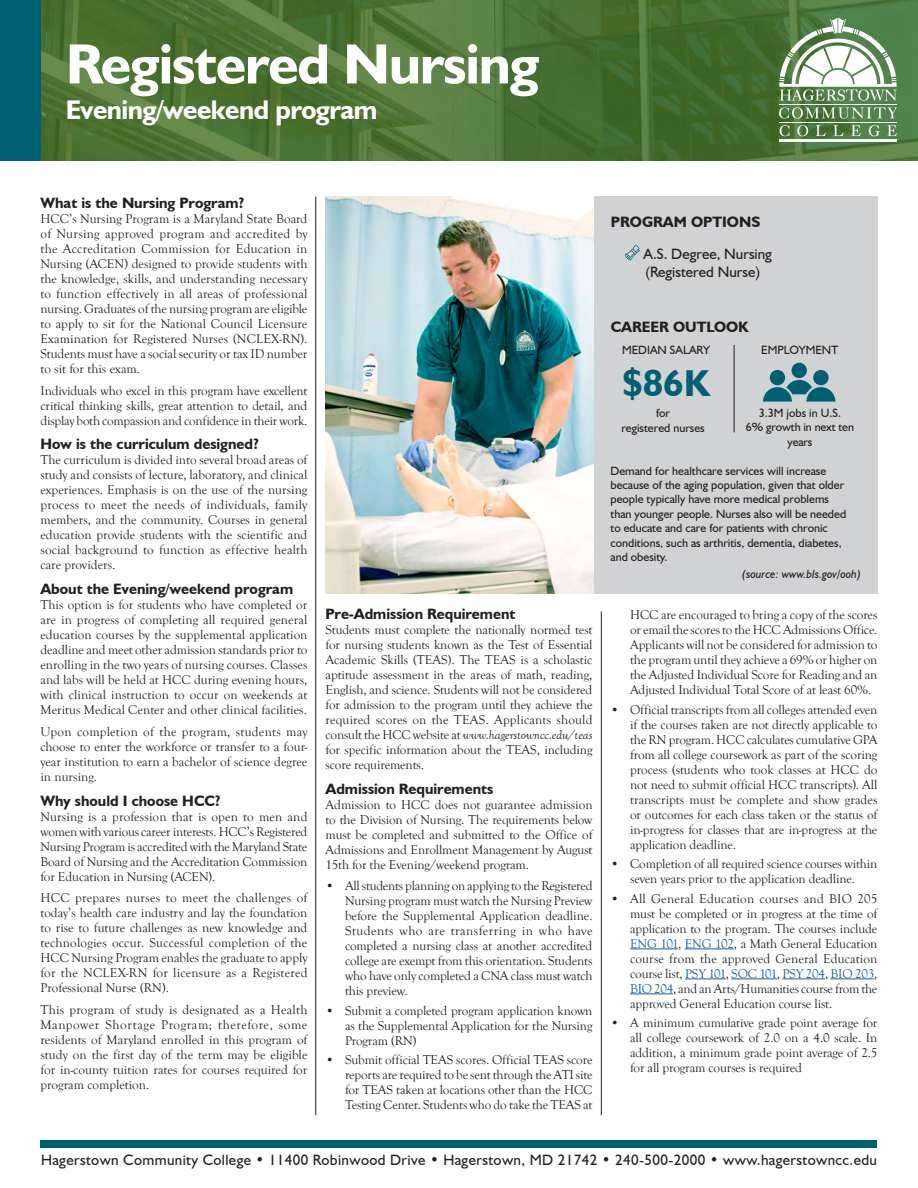
<style>
.page{position:relative;width:918px;height:1188px;background:#fff}
.page>*{position:absolute;margin:0;border:0;box-sizing:border-box;transform-origin:0 0}
.t1{font:700 57px "Humanist 521 BT";letter-spacing:-.02em;color:#fff}
.t2{font:700 37.5px "Humanist 521 BT";color:#006072}
.t3{font:700 27px "Humanist 521 BT";letter-spacing:-.02em;color:#fff}
.t4{font:700 15px "Humanist 521 BT";color:#231f20}
.t5{font:15px "Humanist 521 BT";letter-spacing:.025em;color:#231f20}
.t6{font:15px/18px "Humanist 521 BT";color:#231f20}
.t7{font:13.2px/15px "Goudy Old Style T";letter-spacing:-.01em;color:#231f20;text-align:justify}
.t8{font:12px/14.4px "Humanist 521 BT";color:#231f20;text-align:center}
.t9{font:italic 12px "Humanist 521 BT";color:#231f20}
.s1{font-style:italic}
.s2{color:#175d9e}
</style>
<div class="page">
<div style="left:326px;top:197px;width:552px;height:397px;background:#d1d2d4"></div>
<img style="left:40px;top:0;width:878px;height:160px">
<hr style="left:779px;top:122px;width:117px;height:1px;background:#fff">
<hr style="left:779px;top:104px;width:117px;height:1px;background:#fff">
<hr style="left:779px;top:139px;width:117px;height:3px;background:#fff">
<svg style="left:779px;top:107px;width:118px;height:12px"></svg>
<svg style="left:780px;top:125px;width:117px;height:11px"></svg>
<svg style="left:779px;top:18px;width:118px;height:83px"></svg>
<div style="left:0;top:0;width:40px;height:160px;background:#006072"></div>
<hr style="left:734px;top:345px;width:1px;height:87px;background:#231f20">
<div style="left:40px;top:1140px;width:838px;height:8px;background:#006072"></div>
<hr style="left:601px;top:611px;width:1px;height:504px;background:#231f20">
<hr style="left:315px;top:197px;width:1px;height:918px;background:#231f20">
<hr style="left:630px;top:949px;width:48px;height:1px;background:#175d9e">
<hr style="left:685px;top:949px;width:49px;height:1px;background:#175d9e">
<hr style="left:685px;top:979px;width:41px;height:1px;background:#175d9e">
<hr style="left:731px;top:979px;width:46px;height:1px;background:#175d9e">
<hr style="left:782px;top:979px;width:43px;height:1px;background:#175d9e">
<hr style="left:830px;top:979px;width:44px;height:1px;background:#175d9e">
<hr style="left:630px;top:994px;width:43px;height:1px;background:#175d9e">
<svg style="left:625px;top:245px;width:15px;height:15px"></svg>
<div style="left:770px;top:370px;width:15px;height:15px;background:#006072;border-radius:50%"></div>
<div style="left:813px;top:370px;width:16px;height:15px;background:#006072;border-radius:50%"></div>
<div style="left:792px;top:363px;width:15px;height:15px;background:#006072;border-radius:50%"></div>
<svg style="left:763px;top:380px;width:72px;height:22px"></svg>
<img style="left:326px;top:197px;width:267px;height:397px">
<h1 class="t1" style="left:66px;top:29px;width:475px">Registered Nursing</h1>
<h3 class="t3" style="left:66px;top:93px;width:313px">Evening/weekend program</h3>
<p class="t4" style="left:40px;top:194px;width:206px">What is the Nursing Program?</p>
<p class="t7" style="left:40px;top:211px;width:269px">HCC’s Nursing Program is a Maryland State Board of Nursing approved program and accredited by the Accreditation Commission for Education in Nursing (ACEN) designed to provide students with the knowledge, skills, and understanding necessary to function effectively in all areas of professional nursing. Graduates of the nursing program are eligible to apply to sit for the National Council Licensure Examination for Registered Nurses (NCLEX-RN).<br>Students must have a social security or tax ID number to sit for this exam.</p>
<p class="t7" style="left:40px;top:383px;width:269px">Individuals who excel in this program have excellent critical thinking skills, great attention to detail, and display both compassion and confidence in their work.</p>
<p class="t4" style="left:40px;top:435px;width:220px">How is the curriculum designed?</p>
<p class="t7" style="left:40px;top:453px;width:269px">The curriculum is divided into several broad areas of study and consists of lecture, laboratory, and clinical experiences. Emphasis is on the use of the nursing process to meet the needs of individuals, family members, and the community. Courses in general education provide students with the scientific and social background to function as effective health care providers.</p>
<p class="t4" style="left:40px;top:580px;width:254px">About the Evening/weekend program</p>
<p class="t7" style="left:40px;top:598px;width:269px">This option is for students who have completed or are in progress of completing all required general education courses by the supplemental application deadline and meet other admission standards prior to enrolling in the two years of nursing courses. Classes and labs will be held at HCC during evening hours, with clinical instruction to occur on weekends at Meritus Medical Center and other clinical facilities.</p>
<p class="t7" style="left:40px;top:724px;width:269px">Upon completion of the program, students may choose to enter the workforce or transfer to a four&shy;year institution to earn a bachelor of science degree in nursing.</p>
<p class="t4" style="left:40px;top:791px;width:182px">Why should I choose HCC?</p>
<p class="t7" style="left:40px;top:809px;width:269px">Nursing is a profession that is open to men and women with various career interests. HCC’s Registered Nursing Program is accredited with the Maryland State Board of Nursing and the Accreditation Commission for Education in Nursing (ACEN).</p>
<p class="t7" style="left:40px;top:891px;width:269px">HCC prepares nurses to meet the challenges of today’s health care industry and lay the foundation to rise to future challenges as new knowledge and technologies occur. Successful completion of the HCC Nursing Program enables the graduate to apply for the NCLEX-RN for licensure as a Registered Professional Nurse (RN).</p>
<p class="t7" style="left:40px;top:1003px;width:269px">This program of study is designated as a Health Manpower Shortage Program; therefore, some residents of Maryland enrolled in this program of study on the first day of the term may be eligible for in-county tuition rates for courses required for program completion.</p>
<p class="t4" style="left:326px;top:604px;width:191px">Pre-Admission Requirement</p>
<p class="t7" style="left:326px;top:622px;width:269px">Students must complete the nationally normed test for nursing students known as the Test of Essential Academic Skills (TEAS). The TEAS is a scholastic aptitude assessment in the areas of math, reading, English, and science. Students will not be considered for admission to the program until they achieve the required scores on the TEAS. Applicants should consult the HCC website at <span class="s1">www.hagerstowncc.edu/teas </span>for specific information about the TEAS, including score requirements.</p>
<p class="t4" style="left:326px;top:779px;width:169px">Admission Requirements</p>
<p class="t7" style="left:326px;top:797px;width:269px">Admission to HCC does not guarantee admission to the Division of Nursing. The requirements below must be completed and submitted to the Office of Admissions and Enrollment Management by August 15th for the Evening/weekend program.</p>
<p class="t7" style="left:345px;top:879px;width:249px;text-indent:-20px">• All students planning on applying to the Registered Nursing program must watch the Nursing Preview before the Supplemental Application deadline.<br>Students who are transferring in who have completed a nursing class at another accredited college are exempt from this orientation. Students who have only completed a CNA class must watch this preview.</p>
<p class="t7" style="left:345px;top:1003px;width:249px;text-indent:-20px">• Submit a completed program application known as the Supplemental Application for the Nursing Program (RN)</p>
<p class="t7" style="left:345px;top:1053px;width:249px;text-indent:-20px">• Submit official TEAS scores. Official TEAS score reports are required to be sent through the ATI site for TEAS taken at locations other than the HCC Testing Center. Students who do take the TEAS at</p>
<p class="t4" style="left:611px;top:213px;width:151px">PROGRAM OPTIONS</p>
<p class="t6" style="left:644px;top:244px;width:130px">A.S. Degree, Nursing (Registered Nurse)</p>
<p class="t4" style="left:611px;top:317px;width:139px">CAREER OUTLOOK</p>
<p class="t8" style="left:622px;top:343px;width:90px">MEDIAN SALARY</p>
<h2 class="t2" style="left:622px;top:359px;width:89px">$86K</h2>
<p class="t8" style="left:621px;top:405px;width:85px;line-height:15px">for<br>registered nurses</p>
<p class="t8" style="left:761px;top:343px;width:79px">EMPLOYMENT</p>
<p class="t8" style="left:746px;top:405px;width:110px">3.3M jobs in U.S.<br>6% growth in next ten years</p>
<p class="t8" style="left:610px;top:463px;width:237px;text-align:left">Demand for healthcare services will increase because of the aging population, given that older people typically have more medical problems than younger people. Nurses also will be needed to educate and care for patients with chronic conditions, such as arthritis, dementia, diabetes, and obesity.</p>
<p class="t9" style="left:742px;top:566px;width:121px">(source: www.bls.gov/ooh)</p>
<p class="t7" style="left:611px;top:702px;width:10px">•</p>
<p class="t7" style="left:611px;top:857px;width:10px">•</p>
<p class="t7" style="left:611px;top:891px;width:10px">•</p>
<p class="t7" style="left:611px;top:1016px;width:10px">•</p>
<p class="t7" style="left:630px;top:608px;width:249px">HCC are encouraged to bring a copy of the scores or email the scores to the HCC Admissions Office.<br>Applicants will not be considered for admission to the program until they achieve a 69% or higher on the Adjusted Individual Score for Reading and an Adjusted Individual Total Score of at least 60%.</p>
<p class="t7" style="left:630px;top:702px;width:249px">Official transcripts from all colleges attended even if the courses taken are not directly applicable to the RN program. HCC calculates cumulative GPA from all college coursework as part of the scoring process (students who took classes at HCC do not need to submit official HCC transcripts). All transcripts must be complete and show grades or outcomes for each class taken or the status of in-progress for classes that are in-progress at the application deadline.</p>
<p class="t7" style="left:630px;top:857px;width:249px">Completion of all required science courses within seven years prior to the application deadline.</p>
<p class="t7" style="left:630px;top:891px;width:249px">All General Education courses and BIO 205 must be completed or in progress at the time of application to the program. The courses include <span class="s2">ENG 101</span>, <span class="s2">ENG 102</span>, a Math General Education course from the approved General Education course list, <span class="s2">PSY 101</span>, <span class="s2">SOC 101</span>, <span class="s2">PSY 204</span>, <span class="s2">BIO 203</span>, <span class="s2">BIO 204</span>, and an Arts/Humanities course from the approved General Education course list.</p>
<p class="t7" style="left:630px;top:1016px;width:249px">A minimum cumulative grade point average for all college coursework of 2.0 on a 4.0 scale. In addition, a minimum grade point average of 2.5 for all program courses is required</p>
<p class="t5" style="left:41px;top:1151px;width:837px">Hagerstown Community College • 11400 Robinwood Drive • Hagerstown, MD 21742 • 240-500-2000 • www.hagerstowncc.edu</p>
</div>
